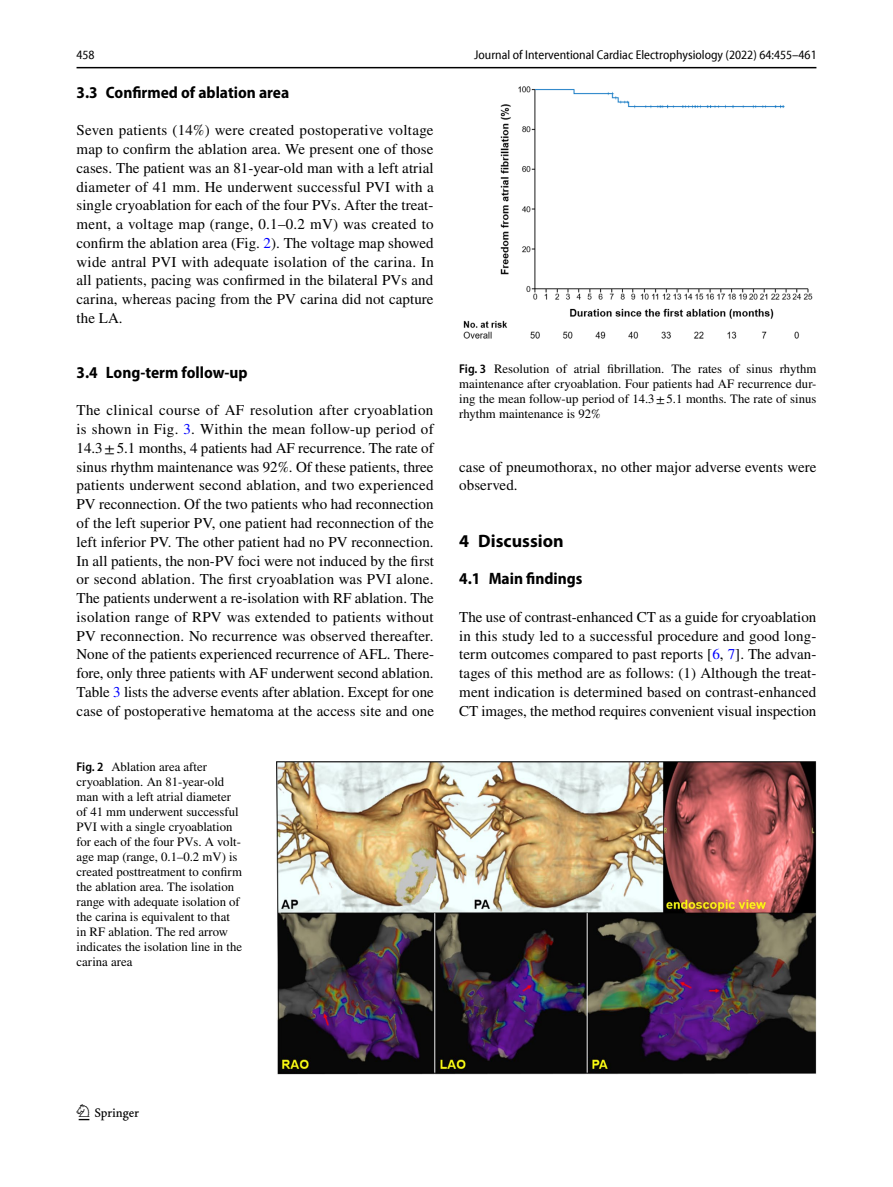
<style>
.page{position:relative;width:893px;height:1187px;background:#fff}
.page>*{position:absolute;margin:0;border:0;box-sizing:border-box;transform-origin:0 0}
.t1{font:22.5px "Springnew Regular 2";color:#000}
.t2{font:700 18px "Myriad Pro";color:#000}
.t3{font:700 semi-condensed 16.5px "Myriad Pro";color:#000}
.t4{font:15px/18.8px "STIX";letter-spacing:.005em;color:#000;text-align:justify}
.t5{font:12.75px/15px "STIX";color:#000}
.t6{font:semi-condensed 12.75px "Myriad Pro Unic";color:#000}
.s1{color:#00f}
.s2{font-family:"Myriad Pro";font-weight:600;font-stretch:semi-condensed}
</style>
<div class="page">
<hr style="left:77px;top:67px;width:739px;height:1px;background:#000">
<img style="left:276px;top:761px;width:540px;height:312px">
<img style="left:463px;top:87px;width:349px;height:251px">
<p class="t6" style="left:77px;top:50px;width:20px">458</p>
<p class="t6" style="left:474px;top:50px;width:344px">Journal of Interventional Cardiac Electrophysiology (2022) 64:455–461</p>
<p class="t3" style="left:77px;top:83px;width:214px">3.3 Confirmed of ablation area</p>
<p class="t4" style="left:77px;top:122px;width:359px">Seven patients (14%) were created postoperative voltage map to confirm the ablation area. We present one of those cases. The patient was an 81-year-old man with a left atrial diameter of 41 mm. He underwent successful PVI with a single cryoablation for each of the four PVs. After the treat&shy;ment, a voltage map (range, 0.1–0.2 mV) was created to confirm the ablation area (Fig. <span class="s1">2</span>). The voltage map showed wide antral PVI with adequate isolation of the carina. In all patients, pacing was confirmed in the bilateral PVs and carina, whereas pacing from the PV carina did not capture the LA.</p>
<p class="t3" style="left:77px;top:363px;width:172px">3.4 Long‑term follow‑up</p>
<p class="t4" style="left:77px;top:402px;width:359px">The clinical course of AF resolution after cryoablation is shown in Fig. <span class="s1">3</span>. Within the mean follow-up period of 14.3±5.1 months, 4 patients had AF recurrence. The rate of sinus rhythm maintenance was 92%. Of these patients, three patients underwent second ablation, and two experienced PV reconnection. Of the two patients who had reconnection of the left superior PV, one patient had reconnection of the left inferior PV. The other patient had no PV reconnection.<br>In all patients, the non-PV foci were not induced by the first or second ablation. The first cryoablation was PVI alone.<br>The patients underwent a re-isolation with RF ablation. The isolation range of RPV was extended to patients without PV reconnection. No recurrence was observed thereafter.<br>None of the patients experienced recurrence of AFL. There&shy;fore, only three patients with AF underwent second ablation.<br>Table <span class="s1">3</span> lists the adverse events after ablation. Except for one case of postoperative hematoma at the access site and one</p>
<p class="t5" style="left:77px;top:759px;width:167px"><span class="s2">Fig. 2</span> Ablation area after cryoablation. An 81-year-old man with a left atrial diameter of 41 mm underwent successful<br>PVI with a single cryoablation for each of the four PVs. A volt&shy;age map (range, 0.1–0.2 mV) is created posttreatment to confirm the ablation area. The isolation range with adequate isolation of the carina is equivalent to that in RF ablation. The red arrow indicates the isolation line in the carina area</p>
<p class="t5" style="left:459px;top:362px;width:359px;text-align:justify"><span class="s2">Fig. 3</span> Resolution of atrial fibrillation. The rates of sinus rhythm maintenance after cryoablation. Four patients had AF recurrence dur&shy;ing the mean follow-up period of 14.3±5.1 months. The rate of sinus rhythm maintenance is 92%</p>
<p class="t4" style="left:459px;top:458px;width:359px">case of pneumothorax, no other major adverse events were observed.</p>
<p class="t2" style="left:459px;top:529px;width:106px">4 Discussion</p>
<p class="t3" style="left:459px;top:569px;width:125px">4.1 Main findings</p>
<p class="t4" style="left:459px;top:608px;width:359px">The use of contrast-enhanced CT as a guide for cryoablation in this study led to a successful procedure and good long&shy;term outcomes compared to past reports [<span class="s1">6</span>, <span class="s1">7</span>]. The advan&shy;tages of this method are as follows: (1) Although the treat&shy;ment indication is determined based on contrast-enhanced CT images, the method requires convenient visual inspection</p>
<h1 class="t1" style="left:79px;top:1104px;width:62px">1 3</h1>
</div>
